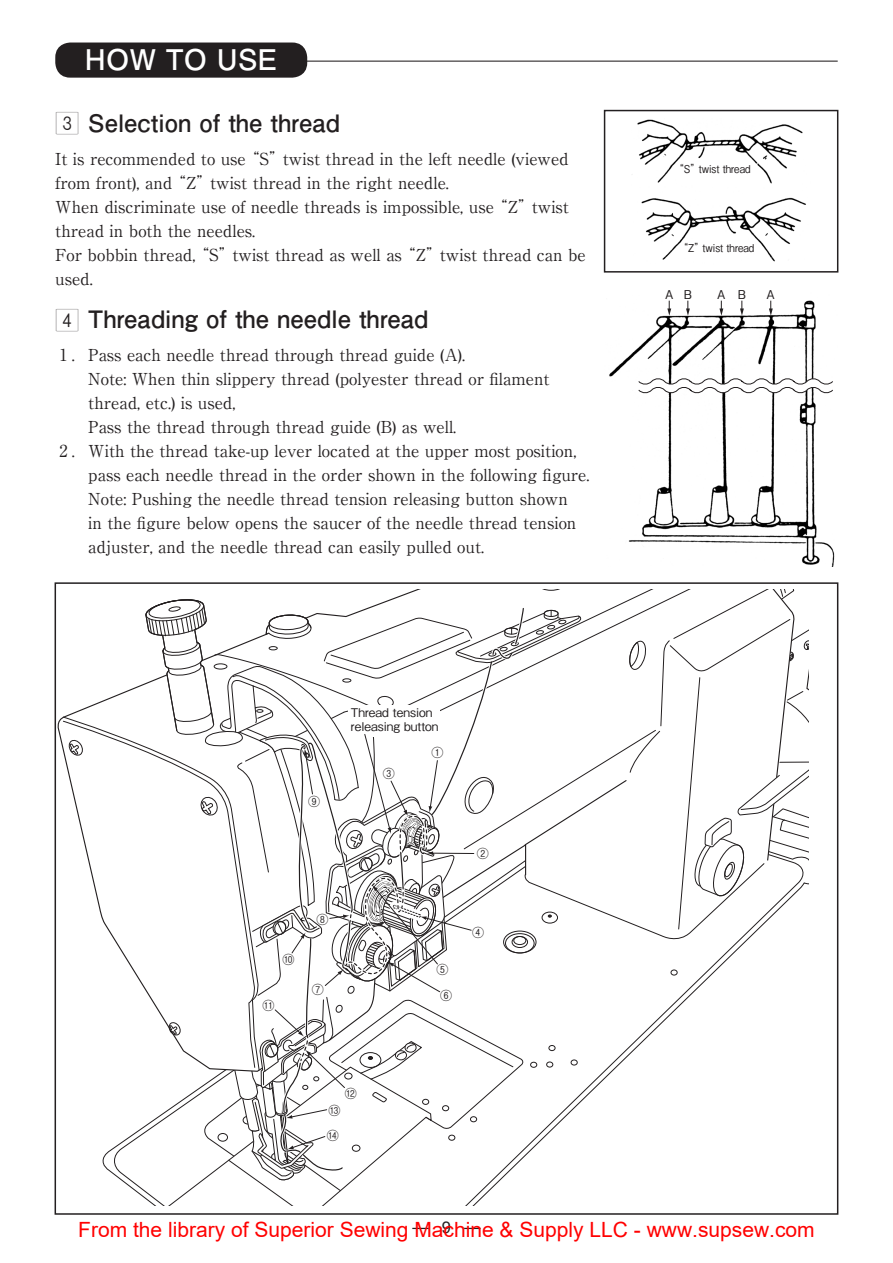
<style>
.page{position:relative;width:893px;height:1263px;background:#fff}
.page>*{position:absolute;margin:0;border:0;box-sizing:border-box;transform-origin:0 0}
.t1{font:700 28.5px "Futo Go B101 Pro";color:#fff}
.t2{font:700 24px "Futo Go B101 Pro";color:#231f20}
.t3{font:21px "Arial";color:#f00}
.t4{font:16.5px/24px "Ryumin Pro";color:#231f20}
.t5{font:500 12.15px "Gothic BBB Pro";color:#231f20}
.t6{font:500 12px/14.4px "Gothic BBB Pro";color:#231f20}
.t7{font:500 10.8px "Gothic BBB Pro";color:#231f20;scale:.9 1}
.s1{font-family:"Box Number White";font-weight:400}
</style>
<div class="page">
<hr style="left:72px;top:61px;width:766px;height:1px;background:#231f20">
<div style="left:55px;top:43px;width:252px;height:35px;background:#231f20;border-radius:15px"></div>
<svg style="left:63px;top:721px;width:82px;height:269px"></svg>
<svg style="left:67px;top:739px;width:17px;height:18px"></svg>
<svg style="left:145px;top:589px;width:664px;height:617px"></svg>
<img style="left:637px;top:119px;width:169px;height:143px">
<div style="left:604px;top:110px;width:234px;height:163px;border:2px solid #231f20"></div>
<img style="left:609px;top:300px;width:226px;height:267px">
<svg style="left:638px;top:378px;width:196px;height:17px"></svg>
<svg style="left:667px;top:301px;width:4px;height:15px"></svg>
<svg style="left:686px;top:301px;width:4px;height:15px"></svg>
<svg style="left:719px;top:301px;width:4px;height:15px"></svg>
<svg style="left:740px;top:301px;width:4px;height:15px"></svg>
<svg style="left:769px;top:301px;width:4px;height:15px"></svg>
<h1 class="t1" style="left:85px;top:37px;width:194px">HOW TO USE</h1>
<h2 class="t2" style="left:55px;top:103px;width:286px"><span class="s1">3</span> Selection of the thread</h2>
<p class="t4" style="left:55px;top:146px;width:532px">It is recommended to use“S”twist thread in the left needle (viewed from front), and“Z”twist thread in the right needle.<br>When discriminate use of needle threads is impossible, use“Z”twist thread in both the needles.<br>For bobbin thread,“S”twist thread as well as“Z”twist thread can be used.</p>
<h2 class="t2" style="left:55px;top:300px;width:375px"><span class="s1">4</span> Threading of the needle thread</h2>
<p class="t4" style="left:59px;top:342px;width:407px">1 . Pass each needle thread through thread guide (A).</p>
<p class="t4" style="left:88px;top:366px;width:463px">Note: When thin slippery thread (polyester thread or filament</p>
<p class="t4" style="left:88px;top:390px;width:149px">thread, etc.) is used,</p>
<p class="t4" style="left:88px;top:414px;width:370px">Pass the thread through thread guide (B) as well.</p>
<p class="t4" style="left:59px;top:438px;width:518px">2 . With the thread take-up lever located at the upper most position,</p>
<p class="t4" style="left:88px;top:462px;width:503px">pass each needle thread in the order shown in the following figure.</p>
<p class="t4" style="left:88px;top:486px;width:481px">Note: Pushing the needle thread tension releasing button shown</p>
<p class="t4" style="left:88px;top:510px;width:490px">in the figure below opens the saucer of the needle thread tension</p>
<p class="t4" style="left:88px;top:534px;width:397px">adjuster, and the needle thread can easily pulled out.</p>
<p class="t6" style="left:308px;top:793px;width:13px">⑨</p>
<p class="t6" style="left:282px;top:950px;width:13px">⑩</p>
<p class="t6" style="left:262px;top:997px;width:13px">⑪</p>
<p class="t6" style="left:317px;top:910px;width:13px">⑧</p>
<p class="t6" style="left:312px;top:980px;width:13px">⑦</p>
<p class="t6" style="left:351px;top:703px;width:89px">Thread tension releasing button</p>
<p class="t6" style="left:383px;top:764px;width:13px">③</p>
<p class="t6" style="left:431px;top:743px;width:13px">①</p>
<p class="t6" style="left:477px;top:845px;width:13px">②</p>
<p class="t6" style="left:436px;top:961px;width:13px">⑤</p>
<p class="t6" style="left:440px;top:986px;width:13px">⑥</p>
<p class="t6" style="left:472px;top:924px;width:13px">④</p>
<p class="t6" style="left:345px;top:1084px;width:13px">⑫</p>
<p class="t6" style="left:327px;top:1096px;width:15px;line-height:25px">⑬ ⑭</p>
<p class="t7" style="left:674px;top:160px;width:86px">“S”twist thread</p>
<p class="t7" style="left:678px;top:239px;width:86px">“Z”twist thread</p>
<p class="t5" style="left:665px;top:285px;width:28px">A B</p>
<p class="t5" style="left:717px;top:285px;width:10px">A</p>
<p class="t5" style="left:767px;top:285px;width:10px">A</p>
<p class="t5" style="left:738px;top:285px;width:10px">B</p>
<p class="t3" style="left:442px;top:1215px;width:374px"><sup>9</sup> <sup>—</sup> &amp; Supply LLC - www.supsew.com</p>
<p class="t3" style="left:78px;top:1215px;width:417px">From the library of Superior Sewing <sup>—</sup>Machine</p>
</div>
